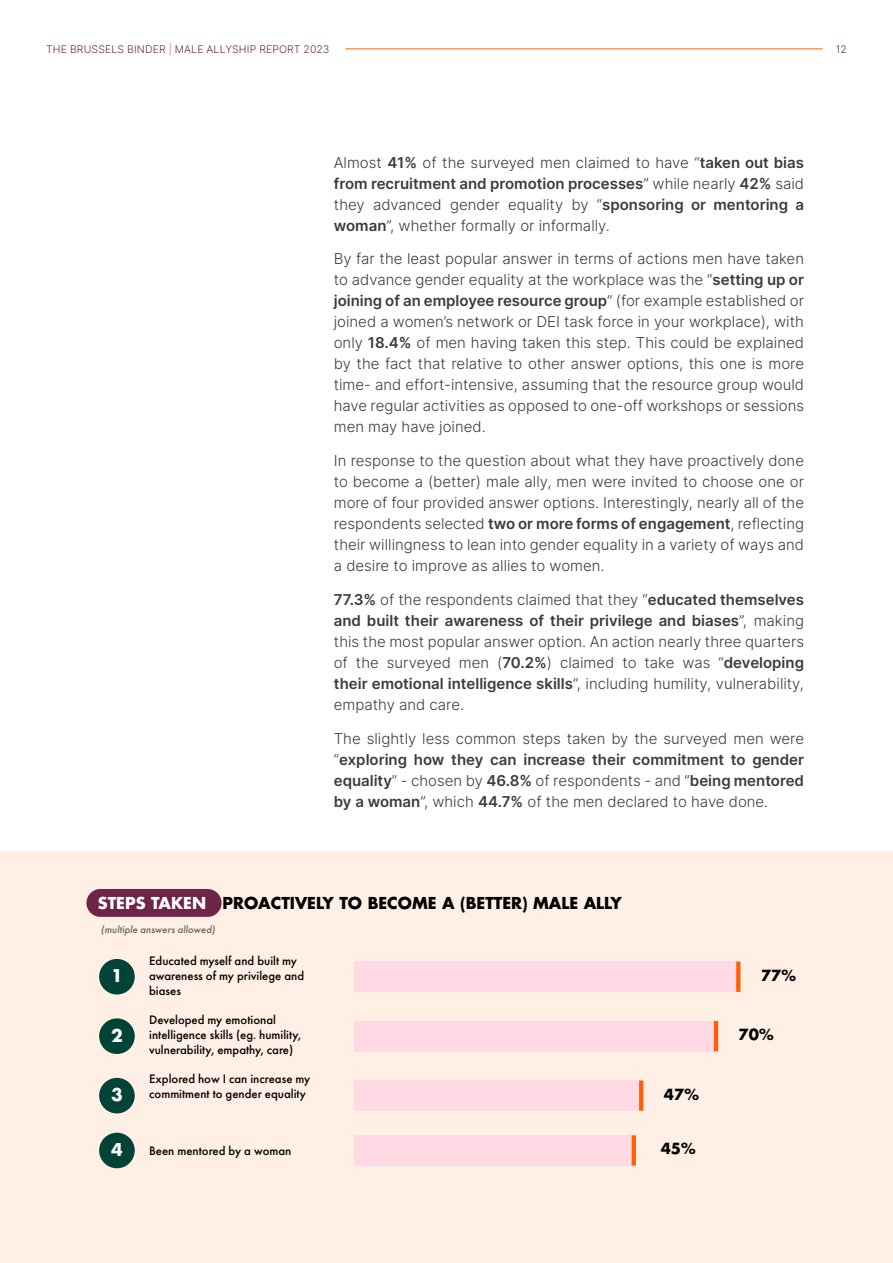
<style>
.page{position:relative;width:893px;height:1263px;background:#fff}
.page>*{position:absolute;margin:0;border:0;box-sizing:border-box;transform-origin:0 0}
.t1{font:700 17.1px "Futura Std";color:#fff}
.t2{font:700 16.05px "Futura Std";color:#000}
.t3{font:300 15px/21px "Inter";color:#3c3c3b;text-align:justify}
.t4{font:700 15px "Futura Std";color:#000}
.t5{font:500 12.75px/15px "Futura PT";color:#000}
.t6{font:italic 500 10.65px "Futura PT";color:#666}
.t7{font:300 10.5px "Inter";letter-spacing:.01em;color:#6d2647}
.s1{color:#ff6000}
.s2{font-weight:600}
.s3{color:#fff}
</style>
<div class="page">
<div style="left:0;top:851px;width:893px;height:412px;background:#ffefe5"></div>
<div style="left:86px;top:889px;width:136px;height:28px;background:#6d2446;border-radius:14px"></div>
<div style="left:354px;top:961px;width:384px;height:31px;background:#ffd9e4"></div>
<div style="left:99px;top:959px;width:36px;height:35px;background:#004438;border-radius:50%"></div>
<svg style="left:736px;top:961px;width:4px;height:31px"></svg>
<div style="left:354px;top:1021px;width:364px;height:30px;background:#ffd9e4"></div>
<div style="left:99px;top:1018px;width:36px;height:36px;background:#004438;border-radius:50%"></div>
<hr style="left:714px;top:1021px;width:4px;height:30px;background:#ff5f00">
<div style="left:354px;top:1080px;width:287px;height:31px;background:#ffd9e4"></div>
<div style="left:99px;top:1078px;width:36px;height:35px;background:#004438;border-radius:50%"></div>
<svg style="left:639px;top:1080px;width:4px;height:31px"></svg>
<div style="left:354px;top:1135px;width:280px;height:30px;background:#ffd9e4"></div>
<div style="left:99px;top:1133px;width:36px;height:35px;background:#004438;border-radius:50%"></div>
<svg style="left:632px;top:1135px;width:4px;height:30px"></svg>
<hr style="left:345px;top:49px;width:478px;height:1px;background:#ff6000">
<p class="t7" style="left:46px;top:43px;width:285px">THE BRUSSELS BINDER <span class="s1">|</span> MALE ALLYSHIP REPORT 2023</p>
<p class="t7" style="left:836px;top:43px;width:13px">12</p>
<p class="t3" style="left:334px;top:152px;width:472px">Almost <span class="s2">41%</span> of the surveyed men claimed to have “<span class="s2">taken out bias from recruitment and promotion processes</span>” while nearly <span class="s2">42%</span> said they advanced gender equality by “<span class="s2">sponsoring or mentoring a woman</span>”, whether formally or informally.</p>
<p class="t3" style="left:334px;top:248px;width:472px">By far the least popular answer in terms of actions men have taken to advance gender equality at the workplace was the “<span class="s2">setting up or joining of an employee resource group</span>” (for example established or joined a women’s network or DEI task force in your workplace), with only <span class="s2">18.4%</span> of men having taken this step. This could be explained by the fact that relative to other answer options, this one is more time- and effort-intensive, assuming that the resource group would have regular activities as opposed to one-off workshops or sessions men may have joined.</p>
<p class="t3" style="left:334px;top:450px;width:472px">In response to the question about what they have proactively done to become a (better) male ally, men were invited to choose one or more of four provided answer options. Interestingly, nearly all of the respondents selected <span class="s2">two or more forms of engagement</span>, reflecting their willingness to lean into gender equality in a variety of ways and a desire to improve as allies to women.</p>
<p class="t3" style="left:334px;top:589px;width:472px"><span class="s2">77.3%</span> of the respondents claimed that they “<span class="s2">educated themselves and built their awareness of their privilege and biases</span>”, making this the most popular answer option. An action nearly three quarters of the surveyed men (<span class="s2">70.2%</span>) claimed to take was “<span class="s2">developing their emotional intelligence skills</span>”, including humility, vulnerability, empathy and care.</p>
<p class="t3" style="left:334px;top:728px;width:472px">The slightly less common steps taken by the surveyed men were “<span class="s2">exploring how they can increase their commitment to gender equality</span>” - chosen by <span class="s2">46.8%</span> of respondents - and “<span class="s2">being mentored by a woman</span>”, which <span class="s2">44.7%</span> of the men declared to have done.</p>
<p class="t2" style="left:98px;top:896px;width:526px"><span class="s3">STEPS TAKEN</span> PROACTIVELY TO BECOME A (BETTER) MALE ALLY</p>
<p class="t6" style="left:101px;top:925px;width:116px">(multiple answers allowed)</p>
<p class="t1" style="left:111px;top:969px;width:13px">1</p>
<p class="t1" style="left:111px;top:1028px;width:13px">2</p>
<p class="t5" style="left:149px;top:954px;width:157px">Educated myself and built my awareness of my privilege and biases</p>
<p class="t5" style="left:149px;top:1014px;width:154px">Developed my emotional intelligence skills (eg. humility, vulnerability, empathy, care)</p>
<p class="t5" style="left:149px;top:1072px;width:163px">Explored how I can increase my</p>
<p class="t1" style="left:111px;top:1088px;width:13px">3</p>
<p class="t5" style="left:149px;top:1087px;width:158px">commitment to gender equality</p>
<p class="t4" style="left:664px;top:1088px;width:37px">47%</p>
<p class="t1" style="left:111px;top:1142px;width:13px">4</p>
<p class="t5" style="left:149px;top:1144px;width:144px">Been mentored by a woman</p>
<p class="t4" style="left:661px;top:1142px;width:37px">45%</p>
<p class="t4" style="left:761px;top:969px;width:37px">77%</p>
<p class="t4" style="left:739px;top:1028px;width:37px">70%</p>
</div>
